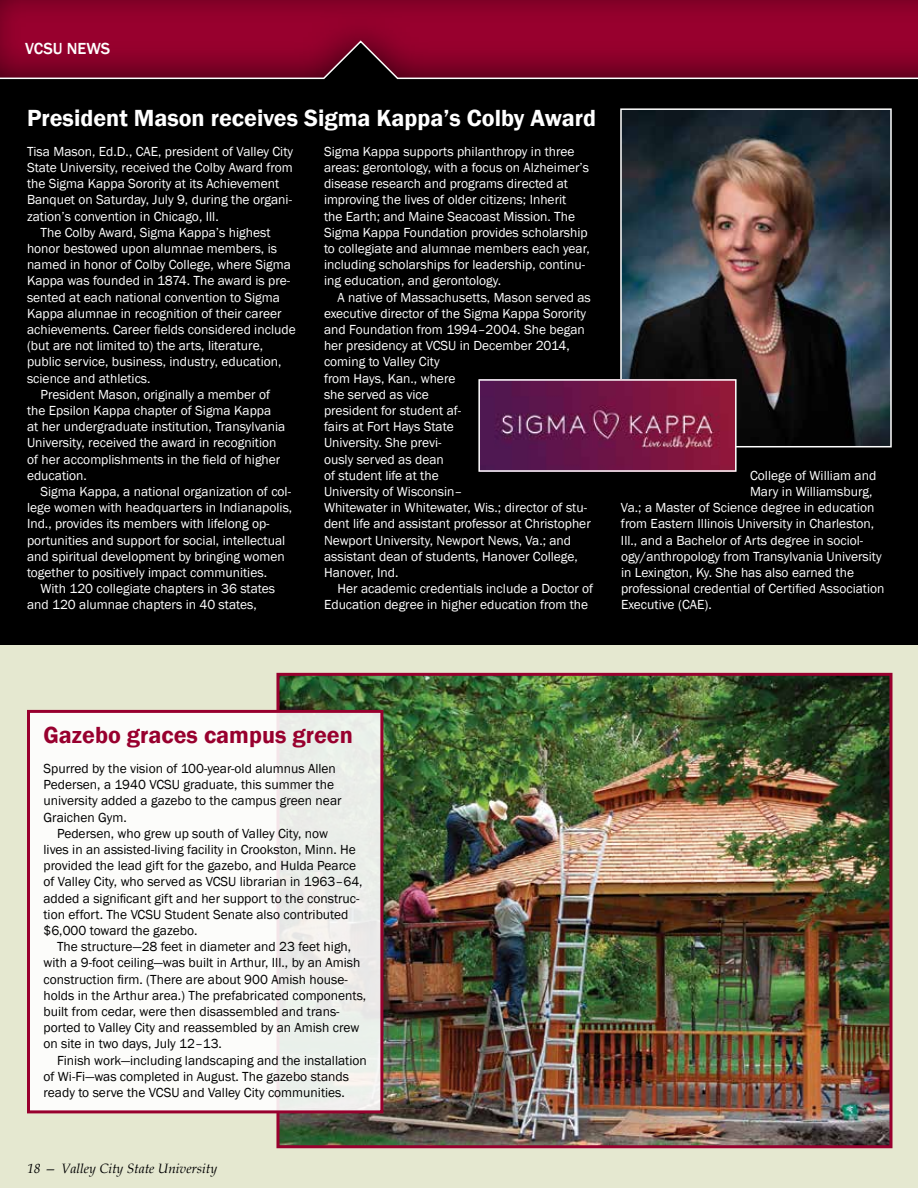
<style>
.page{position:relative;width:918px;height:1188px;background:#fff}
.page>*{position:absolute;margin:0;border:0;box-sizing:border-box;transform-origin:0 0}
.t1{font:600 24px "Franklin Gothic";color:#fff}
.t2{font:600 24px "Franklin Gothic";color:#98002e}
.t3{font:500 16.5px "Franklin Gothic";color:#fff}
.t4{font:13.5px/16.2px "Franklin Gothic";color:#fff}
.t5{font:13.5px/16.2px "Franklin Gothic";color:#000}
.t6{font:italic 13.5px "Book Antiqua";color:#000}
</style>
<div class="page">
<div style="left:0;top:644px;width:918px;height:544px;background:#e5e8d0"></div>
<div style="left:0;top:30px;width:918px;height:615px;background:#000"></div>
<img style="left:280px;top:677px;width:608px;height:467px">
<div style="left:276px;top:673px;width:616px;height:475px;border:3px solid #98002e"></div>
<img style="left:623px;top:111px;width:266px;height:333px">
<div style="left:620px;top:108px;width:272px;height:339px;border:2px solid #fff"></div>
<img style="left:481px;top:382px;width:253px;height:87px">
<div style="left:478px;top:379px;width:259px;height:93px;border:2px solid #fff"></div>
<div style="left:28px;top:711px;width:354px;height:401px;background:linear-gradient(to right,#fff,#edefeb)"></div>
<div style="left:27px;top:710px;width:356px;height:403px;border:3px solid #98002e"></div>
<svg style="left:0;top:0;width:918px;height:80px;background:#88042c"></svg>
<p class="t3" style="left:25px;top:39px;width:87px">VCSU NEWS</p>
<h1 class="t1" style="left:27px;top:103px;width:571px">President Mason receives Sigma Kappa’s Colby Award</h1>
<p class="t4" style="left:27px;top:143px;width:268px">Tisa Mason, Ed.D., CAE, president of Valley City</p>
<p class="t4" style="left:27px;top:160px;width:267px">State University, received the Colby Award from</p>
<p class="t4" style="left:27px;top:176px;width:254px">the Sigma Kappa Sorority at its Achievement</p>
<p class="t4" style="left:27px;top:192px;width:267px">Banquet on Saturday, July 9, during the organi-</p>
<p class="t4" style="left:27px;top:208px;width:193px">zation’s convention in Chicago, Ill.</p>
<p class="t4" style="left:40px;top:224px;width:232px">The Colby Award, Sigma Kappa’s highest</p>
<p class="t4" style="left:27px;top:241px;width:252px">honor bestowed upon alumnae members, is</p>
<p class="t4" style="left:27px;top:257px;width:265px">named in honor of Colby College, where Sigma</p>
<p class="t4" style="left:27px;top:273px;width:265px">Kappa was founded in 1874. The award is pre-</p>
<p class="t4" style="left:27px;top:289px;width:255px">sented at each national convention to Sigma</p>
<p class="t4" style="left:27px;top:305px;width:256px">Kappa alumnae in recognition of their career</p>
<p class="t4" style="left:27px;top:322px;width:270px">achievements. Career fields considered include</p>
<p class="t4" style="left:27px;top:338px;width:238px">(but are not limited to) the arts, literature,</p>
<p class="t4" style="left:27px;top:354px;width:256px">public service, business, industry, education,</p>
<p class="t4" style="left:27px;top:370px;width:125px">science and athletics.</p>
<p class="t4" style="left:40px;top:386px;width:231px">President Mason, originally a member of</p>
<p class="t4" style="left:27px;top:403px;width:246px">the Epsilon Kappa chapter of Sigma Kappa</p>
<p class="t4" style="left:27px;top:419px;width:260px">at her undergraduate institution, Transylvania</p>
<p class="t4" style="left:27px;top:435px;width:251px">University, received the award in recognition</p>
<p class="t4" style="left:27px;top:451px;width:255px">of her accomplishments in the field of higher</p>
<p class="t4" style="left:27px;top:467px;width:62px">education.</p>
<p class="t4" style="left:40px;top:484px;width:252px">Sigma Kappa, a national organization of col-</p>
<p class="t4" style="left:27px;top:500px;width:267px">lege women with headquarters in Indianapolis,</p>
<p class="t4" style="left:27px;top:516px;width:244px">Ind., provides its members with lifelong op-</p>
<p class="t4" style="left:27px;top:532px;width:260px">portunities and support for social, intellectual</p>
<p class="t4" style="left:27px;top:548px;width:259px">and spiritual development by bringing women</p>
<p class="t4" style="left:27px;top:565px;width:242px">together to positively impact communities.</p>
<p class="t4" style="left:40px;top:581px;width:236px">With 120 collegiate chapters in 36 states</p>
<p class="t4" style="left:27px;top:597px;width:231px">and 120 alumnae chapters in 40 states,</p>
<p class="t4" style="left:324px;top:143px;width:267px">Sigma Kappa supports philanthropy in three areas: gerontology, with a focus on Alzheimer’s disease research and programs directed at improving the lives of older citizens; Inherit<br>the Earth; and Maine Seacoast Mission. The Sigma Kappa Foundation provides scholarship to collegiate and alumnae members each year, including scholarships for leadership, continu&shy;ing education, and gerontology.</p>
<p class="t4" style="left:324px;top:289px;width:268px;text-indent:14px">A native of Massachusetts, Mason served as executive director of the Sigma Kappa Sorority and Foundation from 1994–2004. She began her presidency at VCSU in December 2014, coming to Valley City<br>from Hays, Kan., where<br>she served as vice<br>president for student af-<br>fairs at Fort Hays State<br>University. She previ-<br>ously served as dean<br>of student life at the<br>University of Wisconsin–<br>Whitewater in Whitewater, Wis.; director of stu&shy;dent life and assistant professor at Christopher<br>Newport University, Newport News, Va.; and assistant dean of students, Hanover College,<br>Hanover, Ind.</p>
<p class="t4" style="left:324px;top:581px;width:271px;text-indent:14px">Her academic credentials include a Doctor of<br>Education degree in higher education from the</p>
<p class="t4" style="left:750px;top:467px;width:128px">College of William and</p>
<p class="t4" style="left:750px;top:484px;width:124px">Mary in Williamsburg,</p>
<p class="t4" style="left:621px;top:500px;width:255px">Va.; a Master of Science degree in education</p>
<p class="t4" style="left:621px;top:516px;width:255px">from Eastern Illinois University in Charleston,</p>
<p class="t4" style="left:621px;top:532px;width:244px">Ill., and a Bachelor of Arts degree in sociol-</p>
<p class="t4" style="left:621px;top:548px;width:262px">ogy/anthropology from Transylvania University</p>
<p class="t4" style="left:621px;top:565px;width:235px">in Lexington, Ky. She has also earned the</p>
<p class="t4" style="left:621px;top:581px;width:265px">professional credential of Certified Association</p>
<p class="t4" style="left:621px;top:597px;width:92px">Executive (CAE).</p>
<h1 class="t2" style="left:44px;top:720px;width:311px">Gazebo graces campus green</h1>
<p class="t5" style="left:44px;top:761px;width:300px">Spurred by the vision of 100-year-old alumnus Allen Pedersen, a 1940 VCSU graduate, this summer the university added a gazebo to the campus green near Graichen Gym.</p>
<p class="t5" style="left:44px;top:825px;width:321px;text-indent:14px">Pedersen, who grew up south of Valley City, now<br>lives in an assisted-living facility in Crookston, Minn. He provided the lead gift for the gazebo, and Hulda Pearce of Valley City, who served as VCSU librarian in 1963–64, added a significant gift and her support to the construc&shy;tion effort. The VCSU Student Senate also contributed $6,000 toward the gazebo.</p>
<p class="t5" style="left:44px;top:939px;width:324px;text-indent:14px">The structure—28 feet in diameter and 23 feet high, with a 9-foot ceiling—was built in Arthur, Ill., by an Amish construction firm. (There are about 900 Amish house&shy;holds in the Arthur area.) The prefabricated components, built from cedar, were then disassembled and trans&shy;ported to Valley City and reassembled by an Amish crew on site in two days, July 12–13.</p>
<p class="t5" style="left:44px;top:1052px;width:325px;text-indent:14px">Finish work—including landscaping and the installation of Wi-Fi—was completed in August. The gazebo stands ready to serve the VCSU and Valley City communities.</p>
<p class="t6" style="left:27px;top:1160px;width:192px">18 — Valley City State University</p>
</div>
